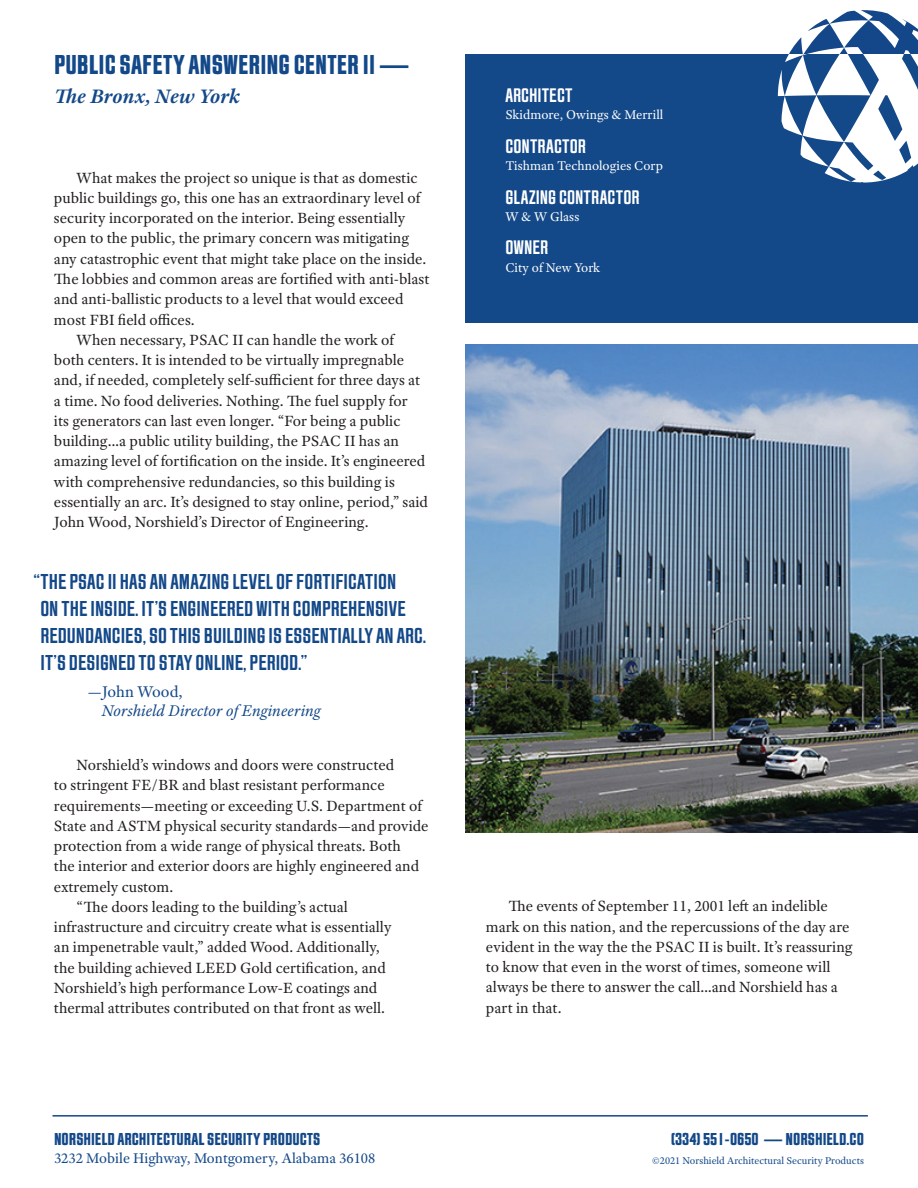
<style>
.page{position:relative;width:918px;height:1188px;background:#fff}
.page>*{position:absolute;margin:0;border:0;box-sizing:border-box;transform-origin:0 0}
.t1{font:700 28.5px "Jay Gothic URW";color:#134889}
.t2{font:22.5px/27px "Jay Gothic URW";color:#134889}
.t3{font:italic 700 21px "Adobe Text Pro";letter-spacing:-.005em;color:#134889}
.t4{font:20.4px "Jay Gothic URW";letter-spacing:.005em;color:#fff}
.t5{font:700 18px "Jay Gothic URW";color:#134889}
.t6{font:italic 16.5px "Adobe Text Pro";color:#134889}
.t7{font:16.5px "Adobe Text Pro";color:#134889}
.t8{font:15.75px/20.2px "Adobe Text Pro";color:#231f20}
.t9{font:15px "Adobe Text Pro";color:#134889}
.t10{font:13.5px "Adobe Text Pro";color:#fff}
.t11{font:10.5px "Adobe Text Pro";color:#134889}
</style>
<div class="page">
<div style="left:465px;top:54px;width:453px;height:269px;background:#134889"></div>
<img style="left:465px;top:345px;width:453px;height:488px">
<hr style="left:52px;top:1115px;width:816px;height:2px;background:#134889">
<svg style="left:778px;top:10px;width:140px;height:173px"></svg>
<h1 class="t1" style="left:54px;top:49px;width:357px">PUBLIC SAFETY ANSWERING CENTER II —</h1>
<h3 class="t3" style="left:54px;top:83px;width:187px">The Bronx, New York</h3>
<p class="t4" style="left:505px;top:84px;width:69px">ARCHITECT</p>
<p class="t10" style="left:505px;top:106px;width:160px">Skidmore, Owings &amp; Merrill</p>
<p class="t4" style="left:505px;top:135px;width:82px">CONTRACTOR</p>
<p class="t10" style="left:505px;top:157px;width:159px">Tishman Technologies Corp</p>
<p class="t4" style="left:505px;top:186px;width:136px">GLAZING CONTRACTOR</p>
<p class="t10" style="left:505px;top:208px;width:75px">W &amp; W Glass</p>
<p class="t4" style="left:505px;top:237px;width:44px">OWNER</p>
<p class="t10" style="left:505px;top:259px;width:96px">City of New York</p>
<p class="t8" style="left:76px;top:167px;width:343px">What makes the project so unique is that as domestic</p>
<p class="t8" style="left:54px;top:188px;width:368px">public buildings go, this one has an extraordinary level of</p>
<p class="t8" style="left:54px;top:208px;width:353px">security incorporated on the interior. Being essentially</p>
<p class="t8" style="left:54px;top:228px;width:356px">open to the public, the primary concern was mitigating</p>
<p class="t8" style="left:54px;top:248px;width:374px">any catastrophic event that might take place on the inside.</p>
<p class="t8" style="left:54px;top:269px;width:377px">The lobbies and common areas are fortified with anti-blast</p>
<p class="t8" style="left:54px;top:289px;width:351px">and anti-ballistic products to a level that would exceed</p>
<p class="t8" style="left:54px;top:309px;width:142px">most FBI field offices.</p>
<p class="t8" style="left:76px;top:329px;width:319px">When necessary, PSAC II can handle the work of</p>
<p class="t8" style="left:54px;top:350px;width:352px">both centers. It is intended to be virtually impregnable</p>
<p class="t8" style="left:54px;top:370px;width:368px">and, if needed, completely self-sufficient for three days at</p>
<p class="t8" style="left:54px;top:390px;width:355px">a time. No food deliveries. Nothing. The fuel supply for</p>
<p class="t8" style="left:54px;top:410px;width:348px">its generators can last even longer. “For being a public</p>
<p class="t8" style="left:54px;top:431px;width:347px">building…a public utility building, the PSAC II has an</p>
<p class="t8" style="left:54px;top:451px;width:373px">amazing level of fortification on the inside. It’s engineered</p>
<p class="t8" style="left:54px;top:471px;width:342px">with comprehensive redundancies, so this building is</p>
<p class="t8" style="left:54px;top:491px;width:376px">essentially an arc. It’s designed to stay online, period,” said</p>
<p class="t8" style="left:54px;top:512px;width:316px">John Wood, Norshield’s Director of Engineering.</p>
<h2 class="t2" style="left:40px;top:569px;width:387px;text-indent:-7px">“THE PSAC II HAS AN AMAZING LEVEL OF FORTIFICATION<br>ON THE INSIDE. IT’S ENGINEERED WITH COMPREHENSIVE REDUNDANCIES, SO THIS BUILDING IS ESSENTIALLY AN ARC.<br>IT’S DESIGNED TO STAY ONLINE, PERIOD.”</h2>
<p class="t7" style="left:87px;top:681px;width:97px">—John Wood,</p>
<p class="t6" style="left:102px;top:701px;width:220px">Norshield Director of Engineering</p>
<p class="t8" style="left:76px;top:755px;width:319px">Norshield’s windows and doors were constructed</p>
<p class="t8" style="left:54px;top:775px;width:332px">to stringent FE/BR and blast resistant performance</p>
<p class="t8" style="left:54px;top:795px;width:370px">requirements—meeting or exceeding U.S. Department of</p>
<p class="t8" style="left:54px;top:815px;width:376px">State and ASTM physical security standards—and provide</p>
<p class="t8" style="left:54px;top:836px;width:349px">protection from a wide range of physical threats. Both</p>
<p class="t8" style="left:54px;top:856px;width:367px">the interior and exterior doors are highly engineered and</p>
<p class="t8" style="left:54px;top:876px;width:121px">extremely custom.</p>
<p class="t8" style="left:76px;top:896px;width:273px">“The doors leading to the building’s actual</p>
<p class="t8" style="left:54px;top:917px;width:339px">infrastructure and circuitry create what is essentially</p>
<p class="t8" style="left:54px;top:937px;width:328px">an impenetrable vault,” added Wood. Additionally,</p>
<p class="t8" style="left:54px;top:957px;width:333px">the building achieved LEED Gold certification, and</p>
<p class="t8" style="left:54px;top:977px;width:325px">Norshield’s high performance Low-E coatings and</p>
<p class="t8" style="left:54px;top:998px;width:333px">thermal attributes contributed on that front as well.</p>
<p class="t5" style="left:54px;top:1130px;width:268px">NORSHIELD ARCHITECTURAL SECURITY PRODUCTS</p>
<p class="t9" style="left:54px;top:1149px;width:323px">3232 Mobile Highway, Montgomery, Alabama 36108</p>
<p class="t8" style="left:486px;top:896px;width:368px;text-indent:23px">The events of September 11, 2001 left an indelible mark on this nation, and the repercussions of the day are evident in the way the the PSAC II is built. It’s reassuring to know that even in the worst of times, someone will always be there to answer the call…and Norshield has a part in that.</p>
<p class="t5" style="left:671px;top:1130px;width:194px">(334) 551-0650 — NORSHIELD.CO</p>
<p class="t11" style="left:652px;top:1154px;width:213px">©2021 Norshield Architectural Security Products</p>
</div>
